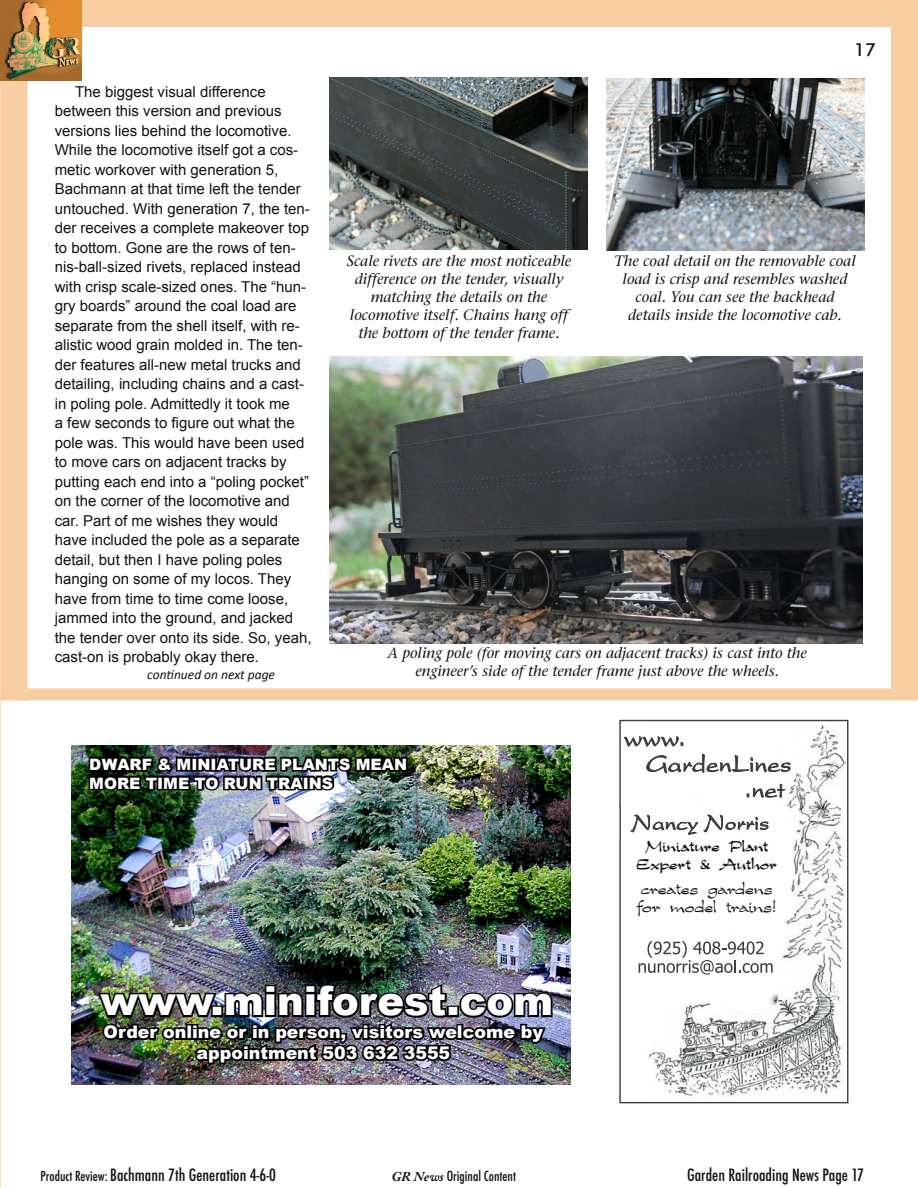
<style>
.page{position:relative;width:918px;height:1188px;background:#fff}
.page>*{position:absolute;margin:0;border:0;box-sizing:border-box;transform-origin:0 0}
.t1{font:900 40.05px "Arial";color:#fff}
.t2{font:500 18px "Futura BT";color:#121212}
.t3{font:900 17.4px/20.9px "Arial";color:#fff;text-align:center}
.t4{font:500 condensed 16.5px "Futura";color:#121212}
.Co-Op_News_Bites_Bod{font:500 16.5px/18px "Zest";letter-spacing:-.005em;color:#121212}
.t5{font:900 15.75px/18.8px "Arial";color:#fff}
.SCVGRC_Body{font:15px/19.5px "Arial";color:#121212}
.Co-Op_Caption{font:italic 15px/18px "Stone Serif";color:#121212;text-align:center}
.Co-Op_News_Bites_Bod-2{font:15px/18px "Zest Drama";letter-spacing:-.01em;color:#121212;text-align:center}
.t6{font:500 condensed 13.5px "Futura";color:#121212}
.continued{font:italic 13.5px "Calibri";color:#121212}
.s1{font-size:13.5px}
.s2{font-family:"Adobe Caslon";font-weight:700;font-style:italic;font-stretch:normal}
</style>
<div class="page">
<hr style="left:0;top:0;width:1px;height:1188px;background:#f7cda2">
<div style="left:1px;top:0;width:27px;height:700px;background:#f7cda2"></div>
<div style="left:891px;top:0;width:27px;height:700px;background:#f7cda2"></div>
<div style="left:0;top:0;width:891px;height:27px;background:#f7cda2"></div>
<img style="left:330px;top:77px;width:258px;height:172px">
<img style="left:0;top:0;width:81px;height:81px">
<img style="left:606px;top:79px;width:258px;height:172px">
<img style="left:330px;top:357px;width:533px;height:286px">
<div style="left:20px;top:688px;width:871px;height:12px;background:#f7cda2"></div>
<div style="left:619px;top:720px;width:229px;height:383px;border:1px solid #3c3e3e"></div>
<img style="left:648px;top:725px;width:197px;height:371px">
<svg style="left:623px;top:736px;width:60px;height:11px"></svg>
<svg style="left:646px;top:754px;width:145px;height:20px"></svg>
<svg style="left:747px;top:784px;width:39px;height:14px"></svg>
<svg style="left:639px;top:941px;width:134px;height:36px"></svg>
<svg style="left:619px;top:807px;width:170px;height:93px"></svg>
<hr style="left:661px;top:820px;width:39px;height:2px;background:#fff">
<div style="left:627px;top:838px;width:159px;height:89px;background:#fff"></div>
<div style="left:637px;top:977px;width:136px;height:19px;background:#fff"></div>
<img style="left:71px;top:746px;width:500px;height:339px">
<img style="left:96px;top:981px;width:458px;height:85px">
<img style="left:87px;top:745px;width:323px;height:53px">
<p class="SCVGRC_Body" style="left:55px;top:82px;width:258px;text-indent:20px">The biggest visual difference between this version and previous versions lies behind the locomotive.<br>While the locomotive itself got a cos&shy;metic workover with generation 5, Bachmann at that time left the tender untouched. With generation 7, the ten&shy;der receives a complete makeover top to bottom. Gone are the rows of ten&shy;nis-ball-sized rivets, replaced instead with crisp scale-sized ones. The “hun&shy;gry boards” around the coal load are separate from the shell itself, with re&shy;alistic wood grain molded in. The ten&shy;der features all-new metal trucks and detailing, including chains and a cast&shy;in poling pole. Admittedly it took me<br>a few seconds to figure out what the pole was. This would have been used to move cars on adjacent tracks by putting each end into a “poling pocket” on the corner of the locomotive and car. Part of me wishes they would have included the pole as a separate detail, but then I have poling poles hanging on some of my locos. They have from time to time come loose, jammed into the ground, and jacked the tender over onto its side. So, yeah, cast-on is probably okay there.</p>
<p class="continued" style="left:147px;top:665px;width:129px">continued on next page</p>
<p class="t2" style="left:854px;top:38px;width:23px">17</p>
<p class="Co-Op_Caption" style="left:347px;top:252px;width:226px">Scale rivets are the most noticeable difference on the tender, visually matching the details on the locomotive itself. Chains hang off the bottom of the tender frame.</p>
<p class="Co-Op_Caption" style="left:614px;top:252px;width:243px">The coal detail on the removable coal load is crisp and resembles washed coal. You can see the backhead details inside the locomotive cab.</p>
<p class="Co-Op_Caption" style="left:388px;top:644px;width:421px">A poling pole (for moving cars on adjacent tracks) is cast into the engineer’s side of the tender frame just above the wheels.</p>
<p class="t5" style="left:89px;top:754px;width:319px">DWARF &amp; MINIATURE PLANTS MEAN<br>MORE TIME TO RUN TRAINS</p>
<p class="t1" style="left:100px;top:972px;width:454px">www.miniforest.com</p>
<p class="t3" style="left:104px;top:1021px;width:441px">Order online or in person, visitors welcome by appointment 503 632 3555</p>
<p class="Co-Op_News_Bites_Bod-2" style="left:636px;top:837px;width:142px">Miniature Plant<br>Expert &amp; Author</p>
<p class="Co-Op_News_Bites_Bod" style="left:637px;top:879px;width:141px">creates gardens for model trains!</p>
<p class="t4" style="left:40px;top:1165px;width:237px"><span class="s1">Product Review:</span> Bachmann 7th Generation 4‑6‑0</p>
<p class="t6" style="left:392px;top:1168px;width:126px"><span class="s2">GR News</span> Original Content</p>
<p class="t4" style="left:687px;top:1165px;width:178px">Garden Railroading News Page 17</p>
</div>
